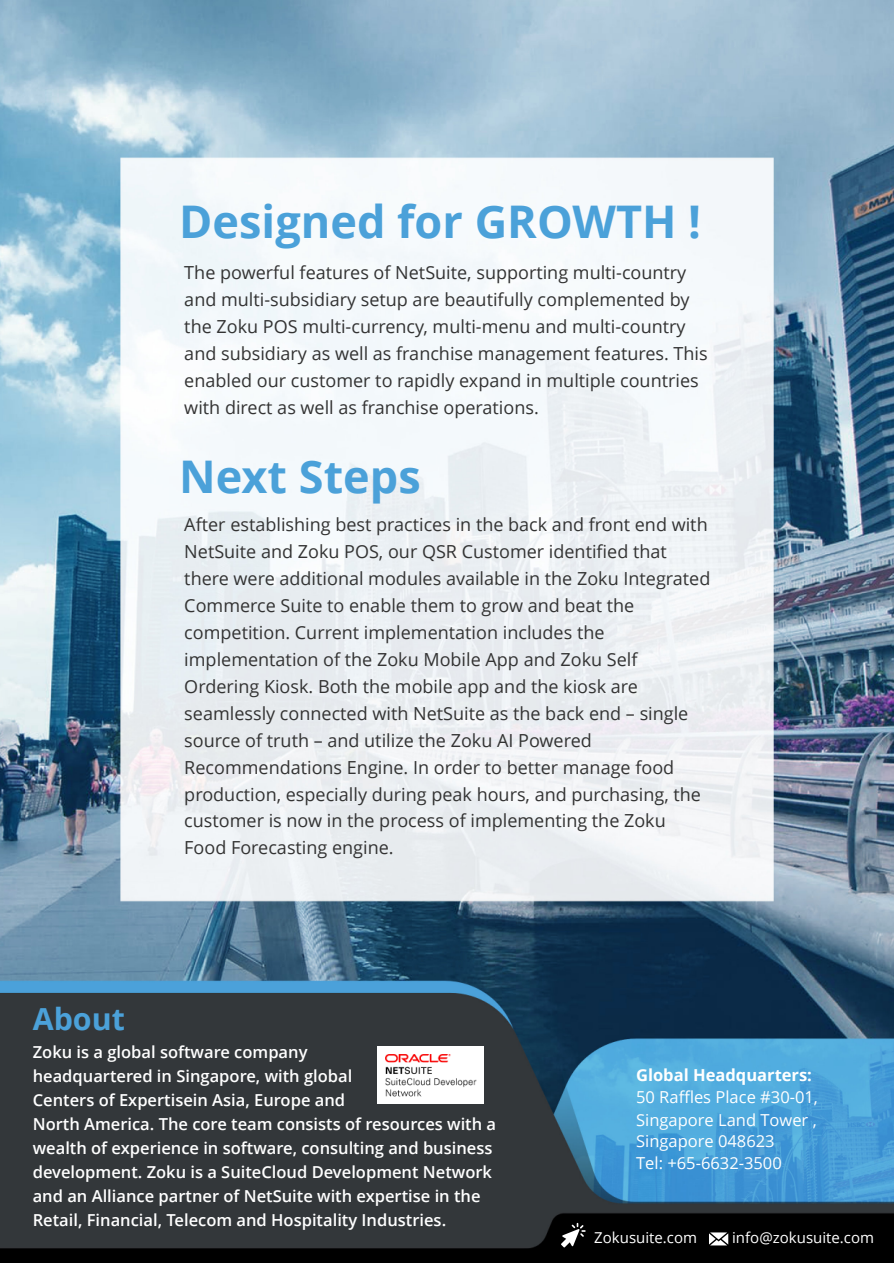
<style>
.page{position:relative;width:894px;height:1263px;background:#fff}
.page>*{position:absolute;margin:0;border:0;box-sizing:border-box;transform-origin:0 0}
.t1{font:700 45px "Open Sans";color:#4ba1d9}
.t2{font:700 30.45px "Open Sans";color:#4ba1d9}
.t3{font:18px/27px "Open Sans";color:#333}
.t4{font:600 16.5px/24px "Open Sans";color:#fff}
.t5{font:16.5px/22.5px "Open Sans";color:#fff}
.t6{font:700 16.5px "Open Sans";color:#fff}
.t7{font:15px "Open Sans";color:#fff}
</style>
<div class="page">
<img style="left:0;top:0;width:893px;height:1263px">
<svg style="left:561px;top:1223px;width:24px;height:24px"></svg>
<svg style="left:708px;top:1232px;width:20px;height:13px"></svg>
<img style="left:377px;top:1046px;width:106px;height:57px">
<h1 class="t1" style="left:179px;top:190px;width:523px">Designed for GROWTH !</h1>
<p class="t3" style="left:184px;top:259px;width:524px">The powerful features of NetSuite, supporting multi-country and multi-subsidiary setup are beautifully complemented by the Zoku POS multi-currency, multi-menu and multi-country and subsidiary as well as franchise management features. This enabled our customer to rapidly expand in multiple countries with direct as well as franchise operations.</p>
<h1 class="t1" style="left:179px;top:444px;width:243px">Next Steps</h1>
<h2 class="t2" style="left:33px;top:998px;width:94px">About</h2>
<p class="t3" style="left:184px;top:511px;width:527px">After establishing best practices in the back and front end with NetSuite and Zoku POS, our QSR Customer identified that there were additional modules available in the Zoku Integrated Commerce Suite to enable them to grow and beat the competition. Current implementation includes the implementation of the Zoku Mobile App and Zoku Self Ordering Kiosk. Both the mobile app and the kiosk are seamlessly connected with NetSuite as the back end – single source of truth – and utilize the Zoku AI Powered Recommendations Engine. In order to better manage food production, especially during peak hours, and purchasing, the customer is now in the process of implementing the Zoku Food Forecasting engine.</p>
<p class="t4" style="left:33px;top:1040px;width:464px">Zoku is a global software company<br>headquartered in Singapore, with global<br>Centers of Expertisein Asia, Europe and<br>North America. The core team consists of resources with a wealth of experience in software, consulting and business development. Zoku is a SuiteCloud Development Network and an Alliance partner of NetSuite with expertise in the Retail, Financial, Telecom and Hospitality Industries.</p>
<p class="t6" style="left:636px;top:1063px;width:177px">Global Headquarters:</p>
<p class="t5" style="left:636px;top:1085px;width:183px">50 Raffles Place #30-01,<br>Singapore Land Tower ,</p>
<p class="t5" style="left:636px;top:1129px;width:147px">Singapore 048623<br>Tel: +65-6632-3500</p>
<p class="t7" style="left:594px;top:1227px;width:104px">Zokusuite.com</p>
<p class="t7" style="left:732px;top:1227px;width:143px">info@zokusuite.com</p>
</div>
